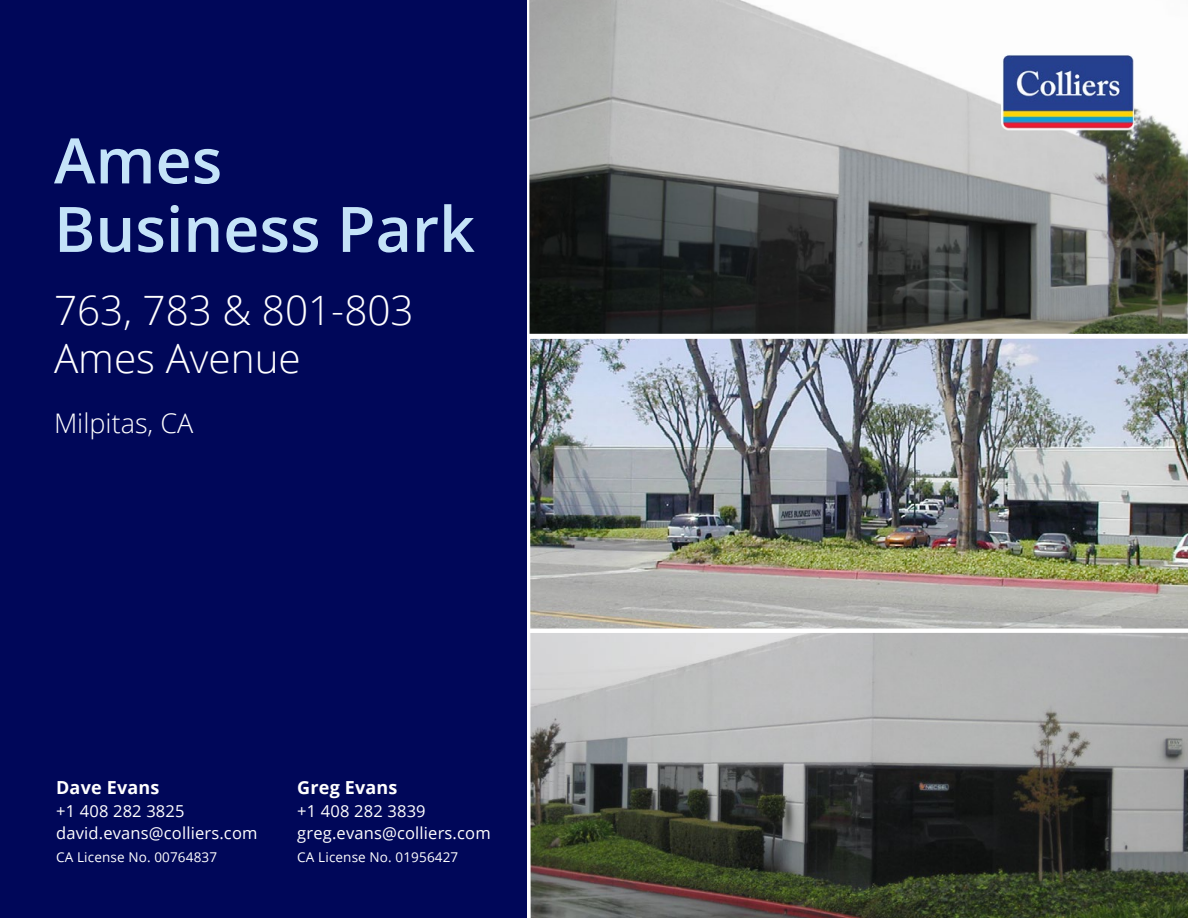
<style>
.page{position:relative;width:1188px;height:918px;background:#fff}
.page>*{position:absolute;margin:0;border:0;box-sizing:border-box;transform-origin:0 0}
.t1{font:600 62.85px/68.6px "Open Sans";color:#c4e3f8}
.t2{font:300 40.5px/48.6px "Open Sans";color:#fff}
.t3{font:300 27px "Open Sans";color:#fff}
.t4{font:700 18px "Open Sans";letter-spacing:.01em;color:#fff}
.t5{font:16.5px/22.5px "Open Sans";letter-spacing:.01em;color:#fff}
.t6{font:13.5px "Open Sans";letter-spacing:.01em;color:#fff}
</style>
<div class="page">
<div style="left:0;top:0;width:526px;height:918px;background:#000759"></div>
<img style="left:529px;top:0;width:659px;height:334px">
<svg style="left:530px;top:632px;width:658px;height:286px;background:#797b76"></svg>
<img style="left:530px;top:339px;width:658px;height:290px">
<img style="left:1001px;top:54px;width:133px;height:81px">
<h1 class="t1" style="left:54px;top:125px;width:422px">Ames<br>Business Park</h1>
<h2 class="t2" style="left:54px;top:285px;width:361px">763, 783 &amp; 801-803<br>Ames Avenue</h2>
<h3 class="t3" style="left:54px;top:405px;width:141px">Milpitas, CA</h3>
<p class="t4" style="left:56px;top:775px;width:105px">Dave Evans</p>
<p class="t5" style="left:56px;top:799px;width:203px">+1 408 282 3825 david.evans@colliers.com</p>
<p class="t6" style="left:56px;top:848px;width:162px">CA License No. 00764837</p>
<p class="t4" style="left:297px;top:775px;width:102px">Greg Evans</p>
<p class="t5" style="left:297px;top:799px;width:195px">+1 408 282 3839 greg.evans@colliers.com</p>
<p class="t6" style="left:297px;top:848px;width:162px">CA License No. 01956427</p>
</div>
